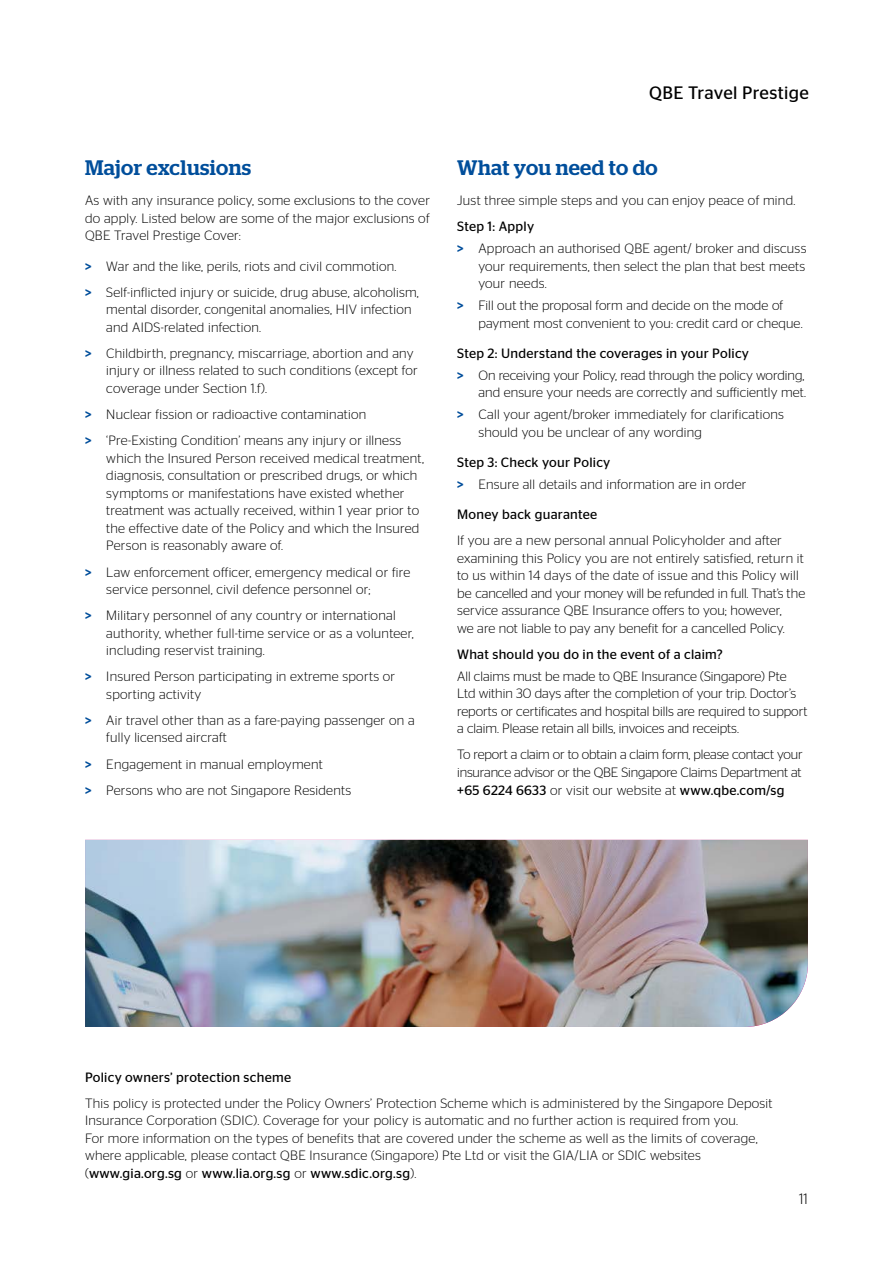
<style>
.page{position:relative;width:893px;height:1263px;background:#fff}
.page>*{position:absolute;margin:0;border:0;box-sizing:border-box;transform-origin:0 0}
.t1{font:500 21px "Stag";letter-spacing:.015em;color:#004e9b}
.t2{font:18px "Stag Sans";letter-spacing:.02em;color:#000}
.t3{font:300 15px "Stag Sans";color:#000}
.t4{font:300 13.5px/17.5px "Stag Sans";letter-spacing:.02em;color:#000}
.t5{font:300 13.5px/17.5px "Stag Sans";color:#000}
.t6{font:13.5px "Stag Sans";letter-spacing:.02em;color:#000}
.s1{font-weight:500;color:#004e9b}
.s2{font-weight:400}
</style>
<div class="page">
<img style="left:85px;top:840px;width:723px;height:187px">
<h1 class="t1" style="left:85px;top:155px;width:168px">Major exclusions</h1>
<p class="t4" style="left:85px;top:192px;width:346px;text-align:justify">As with any insurance policy, some exclusions to the cover do apply. Listed below are some of the major exclusions of QBE Travel Prestige Cover:</p>
<p class="t4" style="left:85px;top:253px;width:335px;line-height:26.1px"><span class="s1">&gt;</span> War and the like, perils, riots and civil commotion.<br><span class="s1">&gt;</span> Self-inflicted injury or suicide, drug abuse, alcoholism,</p>
<p class="t4" style="left:106px;top:301px;width:307px">mental disorder, congenital anomalies, HIV infection and AIDS-related infection.</p>
<p class="t4" style="left:106px;top:344px;width:313px;text-indent:-21px"><span class="s1">&gt;</span> Childbirth, pregnancy, miscarriage, abortion and any injury or illness related to such conditions (except for coverage under Section 1.f).</p>
<p class="t4" style="left:85px;top:401px;width:318px;line-height:26.1px"><span class="s1">&gt;</span> Nuclear fission or radioactive contamination<br><span class="s1">&gt;</span> ‘Pre-Existing Condition’ means any injury or illness</p>
<p class="t4" style="left:106px;top:449px;width:319px">which the Insured Person received medical treatment, diagnosis, consultation or prescribed drugs, or which symptoms or manifestations have existed whether treatment was actually received, within 1 year prior to the effective date of the Policy and which the Insured Person is reasonably aware of.</p>
<p class="t4" style="left:106px;top:563px;width:305px;text-indent:-21px"><span class="s1">&gt;</span> Law enforcement officer, emergency medical or fire service personnel, civil defence personnel or;</p>
<p class="t4" style="left:106px;top:606px;width:309px;text-indent:-21px"><span class="s1">&gt;</span> Military personnel of any country or international authority, whether full-time service or as a volunteer, including reservist training.</p>
<p class="t4" style="left:106px;top:668px;width:290px;text-indent:-21px"><span class="s1">&gt;</span> Insured Person participating in extreme sports or sporting activity</p>
<p class="t4" style="left:106px;top:711px;width:310px;text-indent:-21px"><span class="s1">&gt;</span> Air travel other than as a fare-paying passenger on a fully licensed aircraft</p>
<p class="t4" style="left:85px;top:750px;width:268px;line-height:26.1px"><span class="s1">&gt;</span> Engagement in manual employment<br><span class="s1">&gt;</span> Persons who are not Singapore Residents</p>
<h2 class="t2" style="left:649px;top:83px;width:161px">QBE Travel Prestige</h2>
<h1 class="t1" style="left:457px;top:155px;width:202px">What you need to do</h1>
<p class="t4" style="left:457px;top:192px;width:340px">Just three simple steps and you can enjoy peace of mind.</p>
<p class="t4" style="left:457px;top:216px;width:351px;line-height:21.8px"><span class="s2">Step 1: Apply<br></span><span class="s1">&gt;</span> Approach an authorised QBE agent/ broker and discuss</p>
<p class="t4" style="left:478px;top:257px;width:328px">your requirements, then select the plan that best meets your needs.</p>
<p class="t4" style="left:478px;top:296px;width:326px;text-indent:-21px"><span class="s1">&gt;</span> Fill out the proposal form and decide on the mode of payment most convenient to you: credit card or cheque.</p>
<p class="t5" style="left:457px;top:342px;width:349px;line-height:21.8px"><span class="s2">Step 2: Understand the coverages in your Policy<br></span><span class="s1">&gt;</span> On receiving your Policy, read through the policy wording,</p>
<p class="t4" style="left:457px;top:381px;width:351px;line-height:21.8px;text-indent:21px">and ensure your needs are correctly and sufficiently met. <span class="s1">&gt;</span> Call your agent/broker immediately for clarifications</p>
<p class="t4" style="left:478px;top:423px;width:225px">should you be unclear of any wording</p>
<p class="t4" style="left:457px;top:451px;width:291px;line-height:21.8px"><span class="s2">Step 3: Check your Policy<br></span><span class="s1">&gt;</span> Ensure all details and information are in order</p>
<p class="t6" style="left:457px;top:507px;width:142px">Money back guarantee</p>
<p class="t4" style="left:457px;top:531px;width:350px">If you are a new personal annual Policyholder and after examining this Policy you are not entirely satisfied, return it to us within 14 days of the date of issue and this Policy will be cancelled and your money will be refunded in full. That’s the service assurance QBE Insurance offers to you; however,<br>we are not liable to pay any benefit for a cancelled Policy.</p>
<p class="t6" style="left:457px;top:647px;width:267px">What should you do in the event of a claim?</p>
<p class="t5" style="left:457px;top:667px;width:352px">All claims must be made to QBE Insurance (Singapore) Pte Ltd within 30 days after the completion of your trip. Doctor’s reports or certificates and hospital bills are required to support a claim. Please retain all bills, invoices and receipts.</p>
<p class="t4" style="left:457px;top:746px;width:347px;text-align:justify">To report a claim or to obtain a claim form, please contact your insurance advisor or the QBE Singapore Claims Department at <span class="s2">+65 6224 6633</span> or visit our website at <span class="s2">www.qbe.com/sg</span></p>
<p class="t6" style="left:85px;top:1069px;width:208px">Policy owners’ protection scheme</p>
<p class="t4" style="left:85px;top:1094px;width:689px">This policy is protected under the Policy Owners’ Protection Scheme which is administered by the Singapore Deposit Insurance Corporation (SDIC). Coverage for your policy is automatic and no further action is required from you.<br>For more information on the types of benefits that are covered under the scheme as well as the limits of coverage, where applicable, please contact QBE Insurance (Singapore) Pte Ltd or visit the GIA/LIA or SDIC websites (<span class="s2">www.gia.org.sg</span> or <span class="s2">www.lia.org.sg</span> or <span class="s2">www.sdic.org.sg</span>).</p>
<p class="t3" style="left:799px;top:1191px;width:10px">11</p>
</div>
